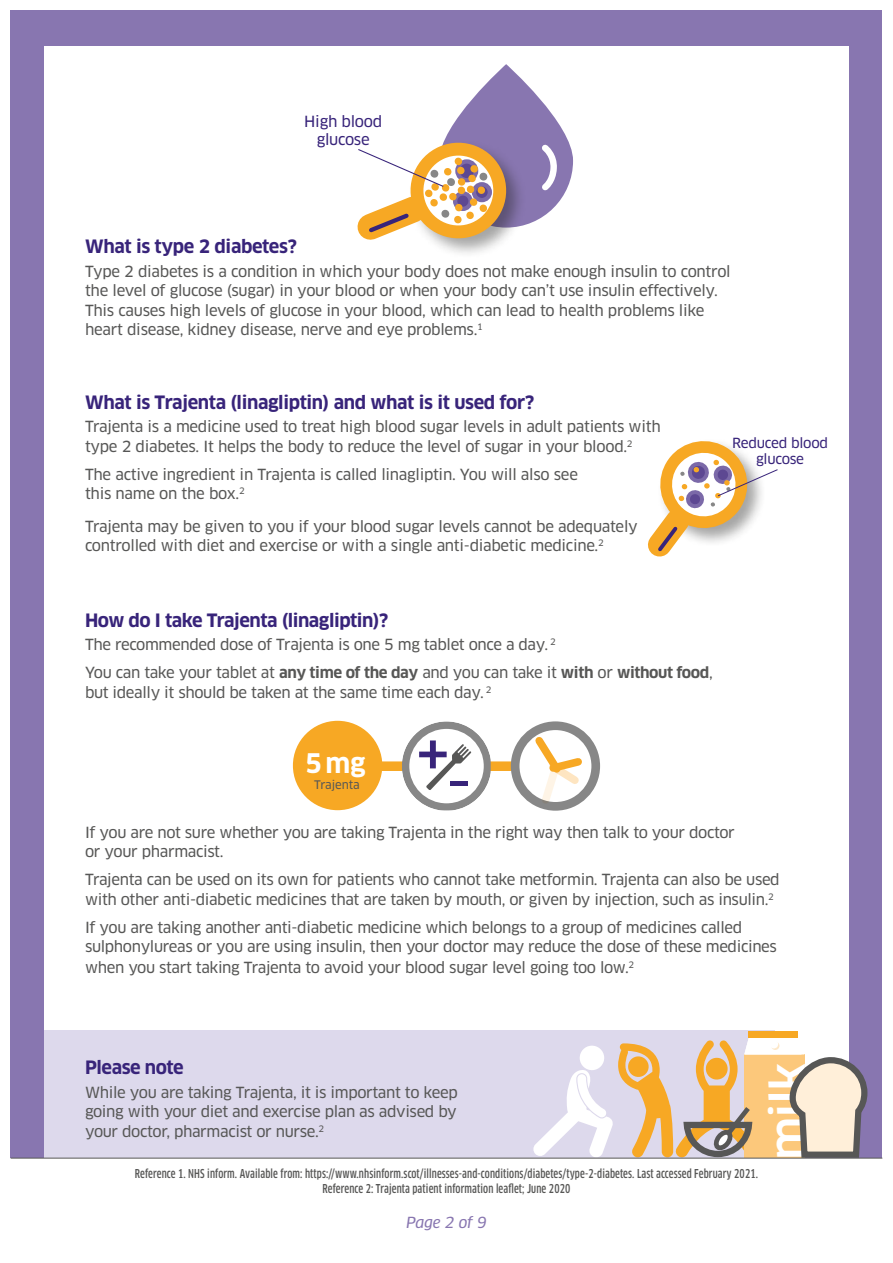
<style>
.page{position:relative;width:893px;height:1263px;background:#fff}
.page>*{position:absolute;margin:0;border:0;box-sizing:border-box;transform-origin:0 0}
.t1{font:500 46.5px "Clan OT";color:#fff}
.t2{font:700 26.4px "Clan OT";color:#fff}
.t3{font:700 18px "Clan OT";letter-spacing:-.02em;color:#38247a}
.t4{font:15px/19.5px "Clan OT News";letter-spacing:-.025em;color:#575756}
.t5{font:15px/17.1px "Clan OT News";letter-spacing:-.02em;color:#38247a;text-align:center}
.t6{font:italic 15px "Clan OT News";letter-spacing:-.025em;color:#8876b0}
.t7{font:13.65px/15.6px "Clan OT News";letter-spacing:-.02em;color:#38247a;text-align:center}
.t8{font:500 condensed 12px/15px "Clan OT";letter-spacing:.01em;color:#575756;text-align:center}
.t9{font:11.55px "Clan OT News";letter-spacing:-.01em;color:#575756}
.s1{font-family:"Clan OT";font-weight:700}
</style>
<div class="page">
<div style="left:11px;top:11px;width:871px;height:1147px;background:#8876b0"></div>
<div style="left:44px;top:46px;width:805px;height:1077px;background:#fff"></div>
<div style="left:44px;top:1031px;width:731px;height:127px;background:#ddd9ec"></div>
<div style="left:331px;top:761px;width:180px;height:10px;background:#f7a824"></div>
<div style="left:511px;top:721px;width:89px;height:90px;border:9px solid #878787;border-radius:50%"></div>
<svg style="left:402px;top:721px;width:89px;height:89px"></svg>
<div style="left:293px;top:721px;width:89px;height:89px;background:#f7a824;border-radius:50%"></div>
<svg style="left:529px;top:730px;width:58px;height:76px"></svg>
<div style="left:749px;top:1031px;width:49px;height:7px;background:#f7a824"></div>
<svg style="left:533px;top:1038px;width:338px;height:120px"></svg>
<svg style="left:439px;top:64px;width:134px;height:164px;fill:#8876b0"></svg>
<svg style="left:536px;top:139px;width:23px;height:57px"></svg>
<div style="left:407px;top:140px;width:120px;height:119px;background:#1d1d1b;opacity:.4"></div>
<svg style="left:357px;top:127px;width:165px;height:132px"></svg>
<svg style="left:648px;top:441px;width:130px;height:116px"></svg>
<hr style="left:11px;top:1158px;width:871px;height:1px;background:#575756">
<p class="t5" style="left:304px;top:113px;width:79px">High blood glucose</p>
<p class="t3" style="left:85px;top:236px;width:213px">What is type 2 diabetes?</p>
<p class="t4" style="left:85px;top:261px;width:647px">Type 2 diabetes is a condition in which your body does not make enough insulin to control the level of glucose (sugar) in your blood or when your body can’t use insulin effectively.<br>This causes high levels of glucose in your blood, which can lead to health problems like heart disease, kidney disease, nerve and eye problems.<sup>1</sup></p>
<p class="t3" style="left:85px;top:392px;width:451px">What is Trajenta (linagliptin) and what is it used for?</p>
<p class="t4" style="left:85px;top:417px;width:577px">Trajenta is a medicine used to treat high blood sugar levels in adult patients with type 2 diabetes. It helps the body to reduce the level of sugar in your blood.<sup>2</sup></p>
<p class="t4" style="left:85px;top:465px;width:494px">The active ingredient in Trajenta is called linagliptin. You will also see this name on the box.<sup>2</sup></p>
<p class="t4" style="left:85px;top:516px;width:554px">Trajenta may be given to you if your blood sugar levels cannot be adequately controlled with diet and exercise or with a single anti-diabetic medicine.<sup>2</sup></p>
<p class="t7" style="left:732px;top:435px;width:97px">Reduced blood glucose</p>
<p class="t3" style="left:85px;top:609px;width:305px">How do I take Trajenta (linagliptin)?</p>
<p class="t4" style="left:85px;top:631px;width:629px;line-height:28px">The recommended dose of Trajenta is one 5 mg tablet once a day. <sup>2<br></sup>You can take your tablet at <span class="s1">any time of the day</span> and you can take it <span class="s1">with</span> or <span class="s1">without food</span>,</p>
<p class="t4" style="left:85px;top:682px;width:408px">but ideally it should be taken at the same time each day. <sup>2</sup></p>
<h2 class="t2" style="left:305px;top:748px;width:62px">5 mg</h2>
<p class="t9" style="left:314px;top:778px;width:47px">Trajenta</p>
<p class="t4" style="left:85px;top:823px;width:651px">If you are not sure whether you are taking Trajenta in the right way then talk to your doctor or your pharmacist.</p>
<p class="t4" style="left:85px;top:870px;width:696px">Trajenta can be used on its own for patients who cannot take metformin. Trajenta can also be used with other anti-diabetic medicines that are taken by mouth, or given by injection, such as insulin.<sup>2</sup></p>
<p class="t4" style="left:85px;top:918px;width:693px">If you are taking another anti-diabetic medicine which belongs to a group of medicines called sulphonylureas or you are using insulin, then your doctor may reduce the dose of these medicines</p>
<p class="t4" style="left:85px;top:958px;width:551px">when you start taking Trajenta to avoid your blood sugar level going too low.<sup>2</sup></p>
<p class="t3" style="left:85px;top:1057px;width:100px">Please note</p>
<p class="t4" style="left:85px;top:1082px;width:374px;text-align:justify">While you are taking Trajenta, it is important to keep going with your diet and exercise plan as advised by your doctor, pharmacist or nurse.<sup>2</sup></p>
<p class="t8" style="left:135px;top:1166px;width:625px">Reference 1. NHS inform. Available from: https://www.nhsinform.scot/illnesses-and-conditions/diabetes/type-2-diabetes. Last accessed February 2021.<br>Reference 2: Trajenta patient information leaflet; June 2020</p>
<p class="t6" style="left:406px;top:1213px;width:82px">Page 2 of 9</p>
<h1 class="t1" style="left:761px;top:1160px;width:99px;rotate:-90deg">milk</h1>
</div>
